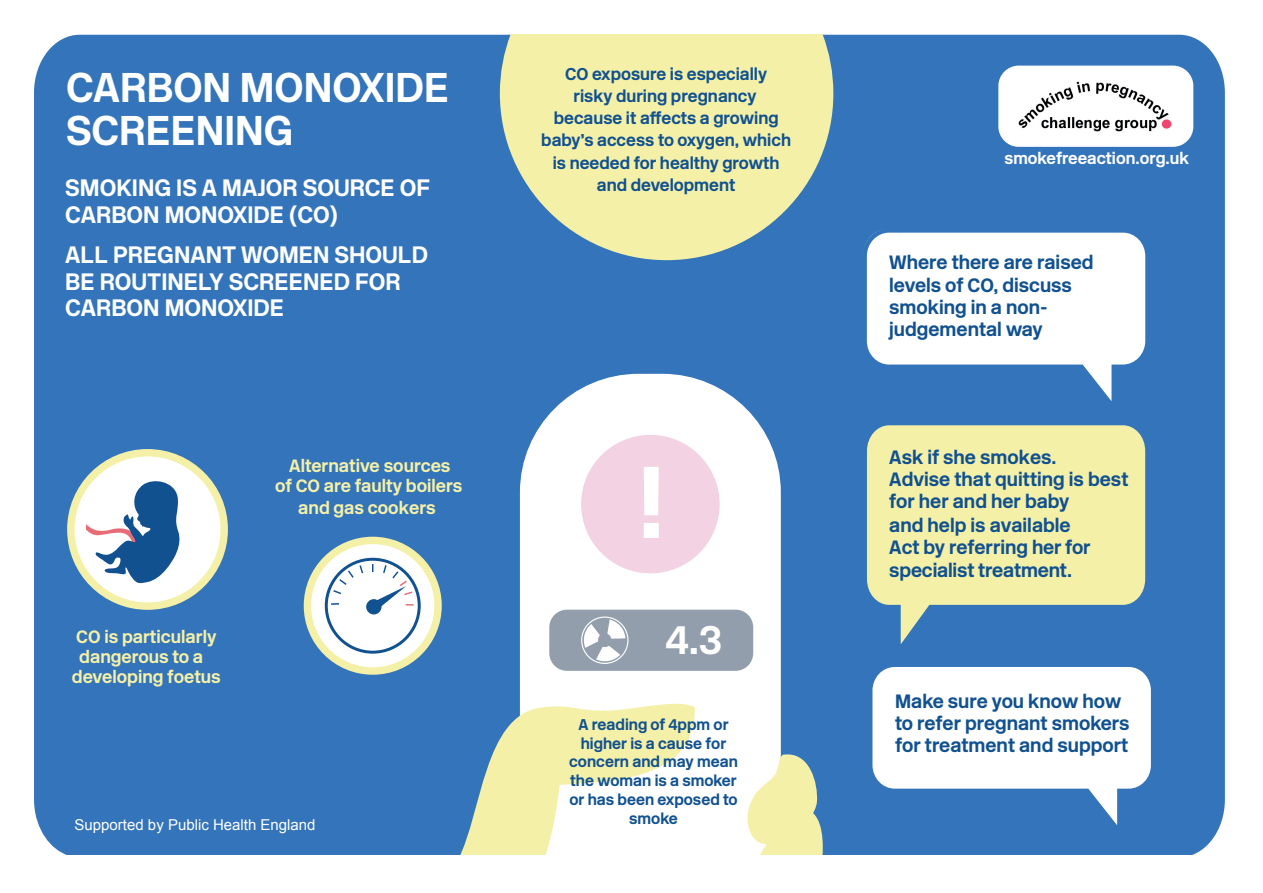
<style>
.page{position:relative;width:1263px;height:893px;background:#fff}
.page>*{position:absolute;margin:0;border:0;box-sizing:border-box;transform-origin:0 0}
.t1{font:700 41.55px/43px "New Rail Alphabet";color:#fff}
.t2{font:700 40.05px "New Rail Alphabet";color:#fff}
.t3{font:700 23.7px/26.7px "New Rail Alphabet";color:#fff}
.t4{font:700 19.2px/22.2px "New Rail Alphabet";color:#115190}
.t5{font:700 17.85px/20px "New Rail Alphabet";color:#f4f0a7;text-align:center}
.t6{font:700 17.1px/22.2px "New Rail Alphabet";color:#115190;text-align:center}
.t7{font:700 16.5px "New Rail Alphabet";color:#fff}
.t8{font:700 15.6px/18.9px "New Rail Alphabet";color:#115190;text-align:center}
.t9{font:15px "Arial";color:#fff}
</style>
<div class="page">
<div style="left:34px;top:35px;width:1191px;height:820px;background:#3474ba"></div>
<svg style="left:520px;top:374px;width:261px;height:481px"></svg>
<svg style="left:459px;top:698px;width:236px;height:157px"></svg>
<svg style="left:745px;top:750px;width:79px;height:105px"></svg>
<div style="left:581px;top:435px;width:139px;height:138px;background:#f3d2e4;border-radius:50%"></div>
<div style="left:549px;top:610px;width:204px;height:61px;background:#929eab;border-radius:18px"></div>
<svg style="left:581px;top:616px;width:47px;height:48px"></svg>
<svg style="left:71px;top:453px;width:153px;height:153px"></svg>
<div style="left:67px;top:449px;width:161px;height:161px;border:7px solid #f4f0a7;border-radius:50%"></div>
<svg style="left:307px;top:540px;width:131px;height:131px"></svg>
<div style="left:304px;top:537px;width:138px;height:138px;border:7px solid #f4f0a7;border-radius:50%"></div>
<div style="left:325px;top:558px;width:96px;height:96px;border:3px solid #115190;border-radius:50%"></div>
<svg style="left:332px;top:564px;width:32px;height:31px"></svg>
<svg style="left:331px;top:603px;width:8px;height:2px"></svg>
<svg style="left:371px;top:563px;width:43px;height:48px"></svg>
<div style="left:366px;top:599px;width:15px;height:15px;background:#115190;border-radius:50%"></div>
<svg style="left:866px;top:660px;width:291px;height:184px"></svg>
<svg style="left:860px;top:420px;width:292px;height:245px;background:#bacaac"></svg>
<svg style="left:860px;top:226px;width:292px;height:194px"></svg>
<svg style="left:644px;top:467px;width:15px;height:71px"></svg>
<svg style="left:86px;top:477px;width:97px;height:107px"></svg>
<img style="left:1013px;top:81px;width:165px;height:51px">
<div style="left:998px;top:66px;width:195px;height:81px;border:14px solid #fff;border-radius:13px"></div>
<svg style="left:500px;top:34px;width:333px;height:226px;background:#d4dbaa"></svg>
<p class="t1" style="left:66px;top:66px;width:385px">CARBON MONOXIDE<br>SCREENING</p>
<p class="t3" style="left:65px;top:175px;width:367px">SMOKING IS A MAJOR SOURCE OF<br>CARBON MONOXIDE (CO)</p>
<p class="t3" style="left:65px;top:241px;width:364px">ALL PREGNANT WOMEN SHOULD<br>BE ROUTINELY SCREENED FOR<br>CARBON MONOXIDE</p>
<p class="t5" style="left:72px;top:627px;width:151px">CO is particularly dangerous to a developing foetus</p>
<p class="t5" style="left:275px;top:456px;width:189px;line-height:20.7px">Alternative sources<br>of CO are faulty boilers and gas cookers</p>
<p class="t9" style="left:75px;top:814px;width:242px">Supported by Public Health England</p>
<p class="t6" style="left:541px;top:63px;width:251px">CO exposure is especially<br>risky during pregnancy because it affects a growing baby’s access to oxygen, which is needed for healthy growth and development</p>
<p class="t2" style="left:665px;top:613px;width:59px">4.3</p>
<p class="t8" style="left:569px;top:715px;width:170px">A reading of 4ppm or higher is a cause for concern and may mean the woman is a smoker or has been exposed to smoke</p>
<p class="t7" style="left:1004px;top:148px;width:186px">smokefreeaction.org.uk</p>
<p class="t4" style="left:889px;top:251px;width:206px">Where there are raised levels of CO, discuss smoking in a non&shy;judgemental way</p>
<p class="t4" style="left:889px;top:446px;width:241px">Ask if she smokes.<br>Advise that quitting is best for her and her baby<br>and help is available<br>Act by referring her for specialist treatment.</p>
<p class="t4" style="left:895px;top:690px;width:236px">Make sure you know how to refer pregnant smokers for treatment and support</p>
</div>
